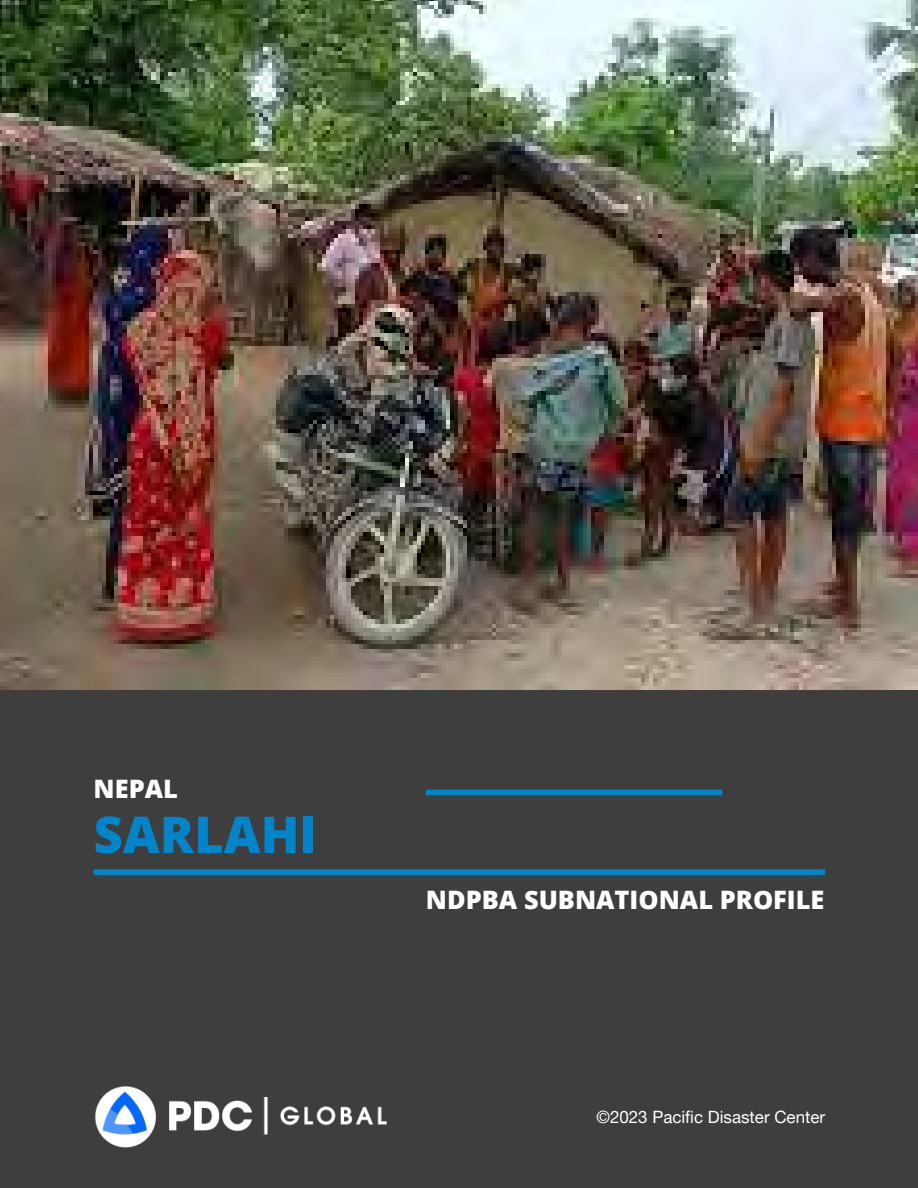
<style>
.page{position:relative;width:918px;height:1188px;background:#fff}
.page>*{position:absolute;margin:0;border:0;box-sizing:border-box;transform-origin:0 0}
.t1{font:800 50.85px "Open Sans";color:#0084ca}
.t2{font:800 25.35px "Open Sans";color:#fff}
.t3{font:16.95px "Helvetica Neue LT Pro";color:#fff}
</style>
<div class="page">
<div style="left:0;top:690px;width:918px;height:498px;background:#3e3e3f"></div>
<div style="left:426px;top:790px;width:296px;height:5px;background:#0084ca"></div>
<div style="left:94px;top:869px;width:731px;height:6px;background:#0084ca"></div>
<img style="left:0;top:0;width:918px;height:690px">
<img style="left:96px;top:1086px;width:290px;height:62px">
<p class="t2" style="left:94px;top:769px;width:86px">NEPAL</p>
<h1 class="t1" style="left:94px;top:796px;width:225px">SARLAHI</h1>
<p class="t2" style="left:426px;top:881px;width:400px">NDPBA SUBNATIONAL PROFILE</p>
<p class="t3" style="left:596px;top:1107px;width:230px">©2023 Pacific Disaster Center</p>
</div>
